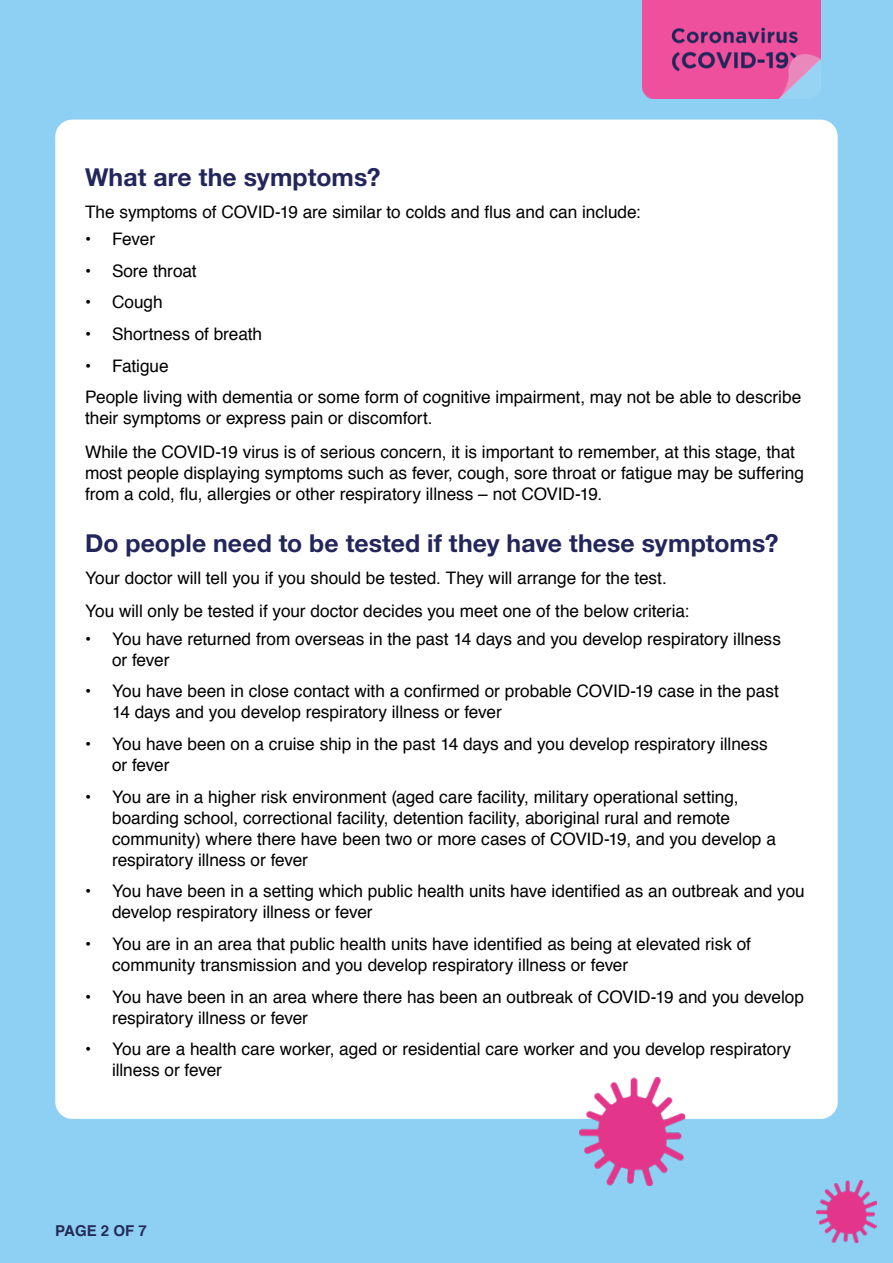
<style>
.page{position:relative;width:893px;height:1263px;background:#8dd0f3}
.page>*{position:absolute;margin:0;border:0;box-sizing:border-box;transform-origin:0 0}
.t1{font:700 24.75px "Helvetica Neue LT Std";letter-spacing:.005em;color:#22265a}
.t2{font:17.25px/21px "Helvetica";letter-spacing:-.005em;color:#000}
.t3{font:700 15px "Helvetica";color:#252a58}
</style>
<div class="page">
<div style="left:55px;top:120px;width:783px;height:999px;background:#fff;border-radius:17px"></div>
<img style="left:579px;top:1077px;width:106px;height:108px">
<img style="left:642px;top:0;width:179px;height:98px">
<img style="left:816px;top:1180px;width:61px;height:62px">
<p class="t1" style="left:85px;top:162px;width:297px">What are the symptoms?</p>
<p class="t2" style="left:85px;top:202px;width:557px">The symptoms of COVID-19 are similar to colds and flus and can include:</p>
<p class="t2" style="left:85px;top:229px;width:72px">• Fever</p>
<p class="t2" style="left:85px;top:261px;width:113px">• Sore throat</p>
<p class="t2" style="left:85px;top:292px;width:79px">• Cough</p>
<p class="t2" style="left:85px;top:324px;width:179px">• Shortness of breath</p>
<p class="t2" style="left:85px;top:350px;width:718px;line-height:31.7px">• Fatigue<br>People living with dementia or some form of cognitive impairment, may not be able to describe</p>
<p class="t2" style="left:85px;top:402px;width:711px;line-height:33.8px">their symptoms or express pain or discomfort.<br>While the COVID-19 virus is of serious concern, it is important to remember, at this stage, that</p>
<p class="t2" style="left:85px;top:463px;width:720px">most people displaying symptoms such as fever, cough, sore throat or fatigue may be suffering from a cold, flu, allergies or other respiratory illness – not COVID-19.</p>
<p class="t1" style="left:85px;top:528px;width:695px">Do people need to be tested if they have these symptoms?</p>
<p class="t2" style="left:85px;top:561px;width:606px;line-height:33.8px">Your doctor will tell you if you should be tested. They will arrange for the test.<br>You will only be tested if your doctor decides you meet one of the below criteria:</p>
<p class="t2" style="left:112px;top:629px;width:670px;text-indent:-27px">• You have returned from overseas in the past 14 days and you develop respiratory illness or fever</p>
<p class="t2" style="left:112px;top:681px;width:668px;text-indent:-27px">• You have been in close contact with a confirmed or probable COVID-19 case in the past<br>14 days and you develop respiratory illness or fever</p>
<p class="t2" style="left:112px;top:734px;width:657px;text-indent:-27px">• You have been on a cruise ship in the past 14 days and you develop respiratory illness or fever</p>
<p class="t2" style="left:112px;top:787px;width:665px;text-indent:-27px">• You are in a higher risk environment (aged care facility, military operational setting, boarding school, correctional facility, detention facility, aboriginal rural and remote community) where there have been two or more cases of COVID-19, and you develop a respiratory illness or fever</p>
<p class="t2" style="left:112px;top:881px;width:694px;text-indent:-27px">• You have been in a setting which public health units have identified as an outbreak and you develop respiratory illness or fever</p>
<p class="t2" style="left:112px;top:934px;width:640px;text-indent:-27px">• You are in an area that public health units have identified as being at elevated risk of community transmission and you develop respiratory illness or fever</p>
<p class="t2" style="left:112px;top:986px;width:693px;text-indent:-27px">• You have been in an area where there has been an outbreak of COVID-19 and you develop respiratory illness or fever</p>
<p class="t2" style="left:112px;top:1039px;width:681px;text-indent:-27px">• You are a health care worker, aged or residential care worker and you develop respiratory illness or fever</p>
<p class="t3" style="left:55px;top:1218px;width:93px">PAGE 2 OF 7</p>
</div>
